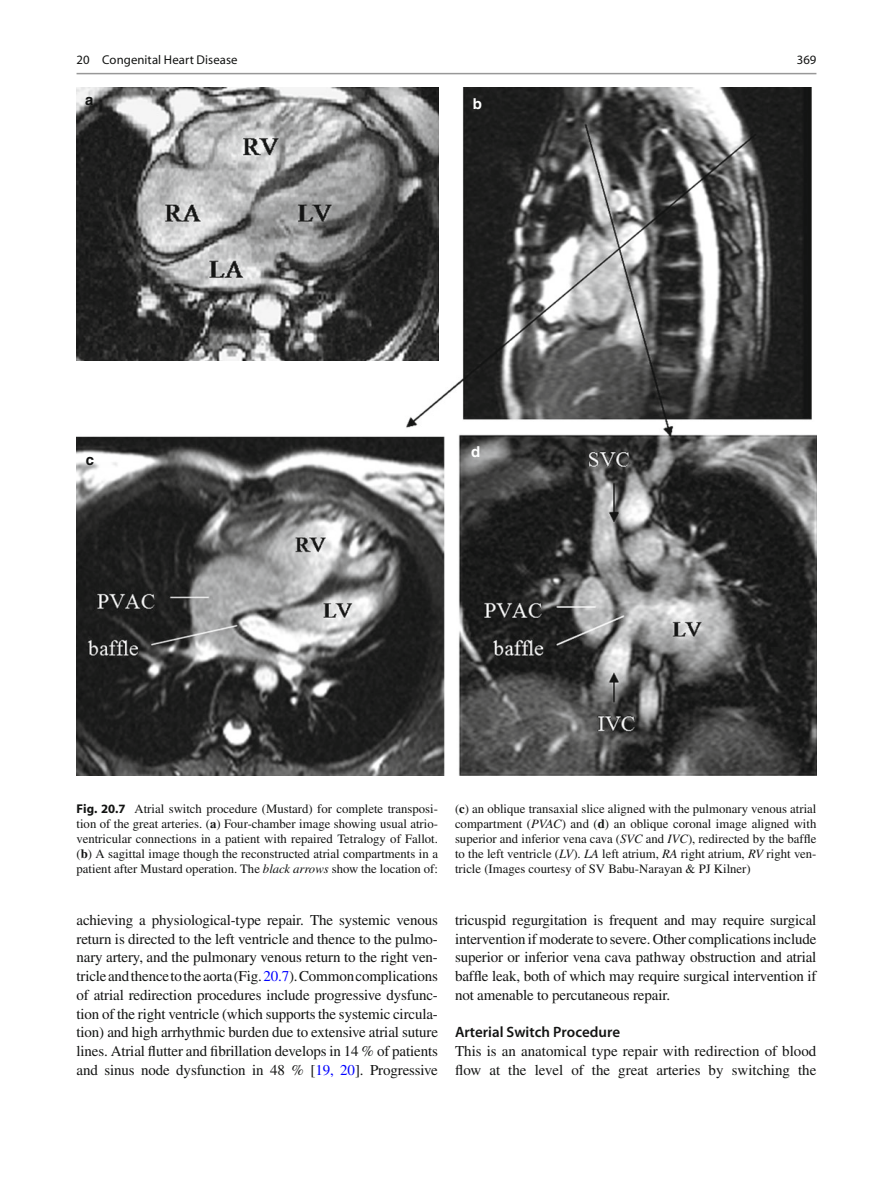
<style>
.page{position:relative;width:893px;height:1187px;background:#fff}
.page>*{position:absolute;margin:0;border:0;box-sizing:border-box;transform-origin:0 0}
.t1{font:15px/18.8px "Times";letter-spacing:-.01em;color:#131413;text-align:justify}
.t2{font:600 15px "Myriad";color:#131413}
.t3{font:700 15px "Helvetica";color:#131413}
.t4{font:700 15px "Helvetica";color:#fff}
.t5{font:12.75px/15px "Times";color:#131413;text-align:justify}
.t6{font:12.75px "Myriad";letter-spacing:.005em;color:#131413}
.s1{font-family:"Myriad";font-weight:700}
.s2{font-weight:700}
.s3{font-style:italic}
.s4{color:#00f}
</style>
<div class="page">
<hr style="left:77px;top:73px;width:739px;height:1px;background:#989898">
<img style="left:77px;top:88px;width:739px;height:687px">
<img style="left:77px;top:88px;width:361px;height:273px">
<p class="t6" style="left:77px;top:55px;width:163px">20 Congenital Heart Disease</p>
<p class="t6" style="left:797px;top:55px;width:21px">369</p>
<p class="t3" style="left:85px;top:91px;width:10px">a</p>
<p class="t3" style="left:86px;top:451px;width:10px">c</p>
<p class="t4" style="left:473px;top:95px;width:11px">b</p>
<p class="t4" style="left:471px;top:442px;width:11px">d</p>
<p class="t5" style="left:77px;top:802px;width:363px"><span class="s1">Fig. 20.7</span> Atrial switch procedure (Mustard) for complete transposi&shy;tion of the great arteries. ( <span class="s2">a</span> ) Four-chamber image showing usual atrio&shy;ventricular connections in a patient with repaired Tetralogy of Fallot. ( <span class="s2">b</span> ) A sagittal image though the reconstructed atrial compartments in a patient after Mustard operation. The <span class="s3">black arrows</span> show the location of:</p>
<p class="t5" style="left:455px;top:802px;width:363px">( <span class="s2">c</span> ) an oblique transaxial slice aligned with the pulmonary venous atrial compartment ( <span class="s3">PVAC</span> ) and ( <span class="s2">d</span> ) an oblique coronal image aligned with superior and inferior vena cava ( <span class="s3">SVC</span> and <span class="s3">IVC</span> ), redirected by the baf fl e to the left ventricle ( <span class="s3">LV</span> ). <span class="s3">LA</span> left atrium, <span class="s3">RA</span> right atrium, <span class="s3">RV</span> right ven&shy;tricle (Images courtesy of SV Babu-Narayan &amp; PJ Kilner)</p>
<p class="t1" style="left:77px;top:911px;width:363px">achieving a physiological-type repair. The systemic venous return is directed to the left ventricle and thence to the pulmo&shy;nary artery, and the pulmonary venous return to the right ven&shy;tricle and thence to the aorta (Fig. <span class="s4">20.7</span> ). Common complications of atrial redirection procedures include progressive dysfunc&shy;tion of the right ventricle (which supports the systemic circula&shy;tion) and high arrhythmic burden due to extensive atrial suture lines. Atrial fl utter and fi brillation develops in 14 % of patients and sinus node dysfunction in 48 % [ <span class="s4">19, 20</span> ] . Progressive</p>
<p class="t1" style="left:455px;top:911px;width:363px">tricuspid regurgitation is frequent and may require surgical intervention if moderate to severe. Other complications include superior or inferior vena cava pathway obstruction and atrial baf fl e leak, both of which may require surgical intervention if not amenable to percutaneous repair.</p>
<p class="t2" style="left:455px;top:1026px;width:167px">Arterial Switch Procedure</p>
<p class="t1" style="left:455px;top:1043px;width:363px">This is an anatomical type repair with redirection of blood fl ow at the level of the great arteries by switching the</p>
</div>
